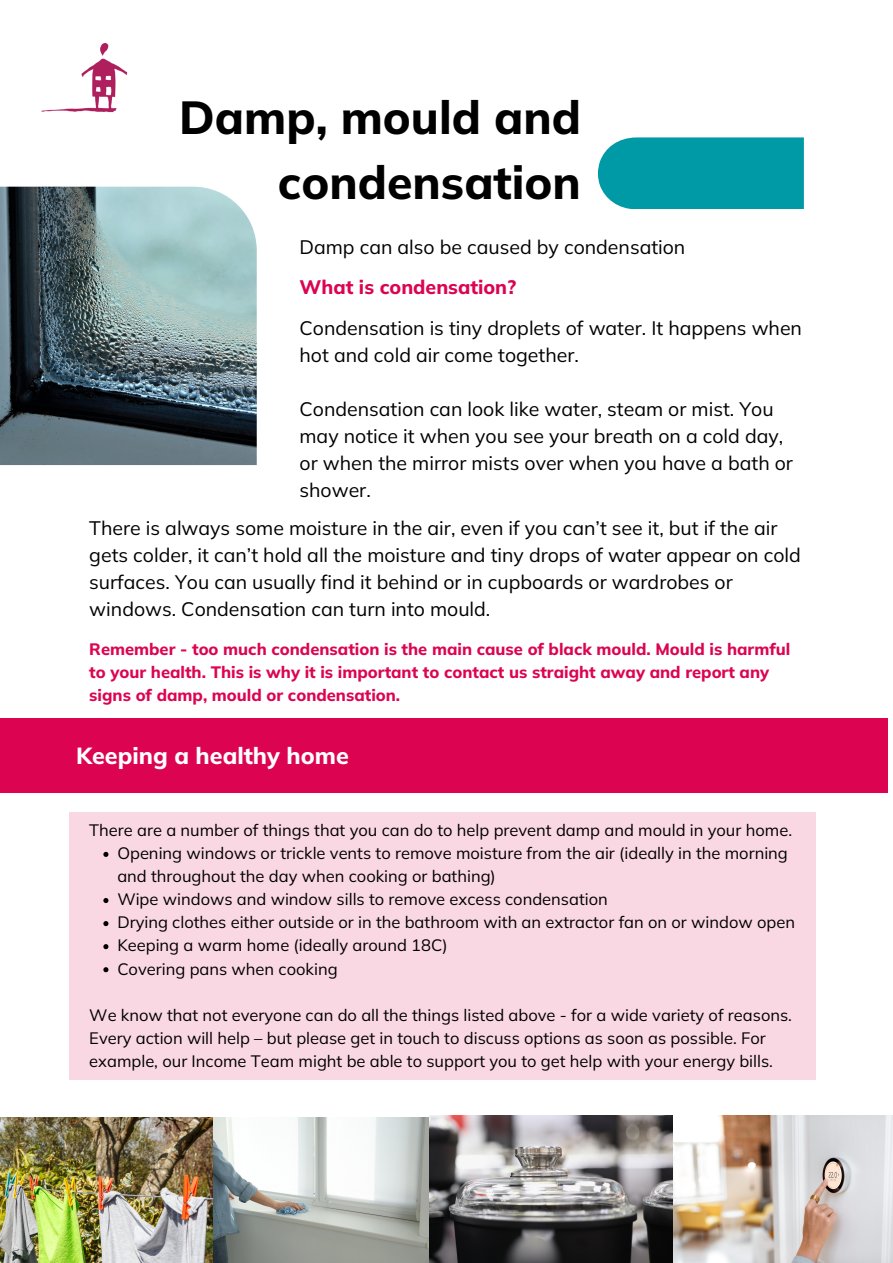
<style>
.page{position:relative;width:893px;height:1263px;background:#fff}
.page>*{position:absolute;margin:0;border:0;box-sizing:border-box;transform-origin:0 0}
.t1{font:800 46.28px/64.7px "Mulish";color:#000;text-align:right}
.t2{font:800 23.25px "Mulish";color:#fff}
.t3{font:19.5px/27px "Mulish";color:#000}
.t4{font:800 19.5px "Mulish";color:#dc0451}
.t5{font:16.5px/23.1px "Mulish";color:#000}
.t6{font:800 16.5px/23.1px "Mulish";color:#dc0451}
</style>
<div class="page">
<div style="left:598px;top:137px;width:206px;height:72px;background:#009aa6"></div>
<img style="left:0;top:187px;width:257px;height:278px">
<img style="left:42px;top:42px;width:86px;height:71px">
<div style="left:0;top:718px;width:887px;height:75px;background:#dc0451"></div>
<img style="left:0;top:1117px;width:429px;height:146px">
<img style="left:429px;top:1115px;width:464px;height:148px">
<div style="left:70px;top:812px;width:746px;height:268px;background:#f9d7e3"></div>
<svg style="left:103px;top:852px;width:5px;height:5px"></svg>
<svg style="left:103px;top:898px;width:5px;height:5px"></svg>
<svg style="left:103px;top:921px;width:5px;height:5px"></svg>
<svg style="left:103px;top:944px;width:5px;height:5px"></svg>
<svg style="left:103px;top:967px;width:5px;height:5px"></svg>
<p class="t1" style="left:179px;top:85px;width:403px">Damp, mould and condensation</p>
<p class="t3" style="left:299px;top:233px;width:387px">Damp can also be caused by condensation</p>
<p class="t4" style="left:299px;top:275px;width:218px">What is condensation?</p>
<p class="t3" style="left:299px;top:314px;width:504px">Condensation is tiny droplets of water. It happens when hot and cold air come together.</p>
<p class="t3" style="left:299px;top:395px;width:495px">Condensation can look like water, steam or mist. You may notice it when you see your breath on a cold day, or when the mirror mists over when you have a bath or shower.</p>
<p class="t3" style="left:89px;top:514px;width:713px">There is always some moisture in the air, even if you can’t see it, but if the air gets colder, it can’t hold all the moisture and tiny drops of water appear on cold surfaces. You can usually find it behind or in cupboards or wardrobes or windows. Condensation can turn into mould.</p>
<p class="t6" style="left:89px;top:637px;width:702px">Remember - too much condensation is the main cause of black mould. Mould is harmful to your health. This is why it is important to contact us straight away and report any signs of damp, mould or condensation.</p>
<p class="t2" style="left:76px;top:740px;width:274px">Keeping a healthy home</p>
<p class="t5" style="left:89px;top:818px;width:704px">There are a number of things that you can do to help prevent damp and mould in your home.</p>
<p class="t5" style="left:117px;top:841px;width:672px">Opening windows or trickle vents to remove moisture from the air (ideally in the morning and throughout the day when cooking or bathing)</p>
<p class="t5" style="left:117px;top:887px;width:492px">Wipe windows and window sills to remove excess condensation</p>
<p class="t5" style="left:117px;top:910px;width:679px">Drying clothes either outside or in the bathroom with an extractor fan on or window open</p>
<p class="t5" style="left:117px;top:934px;width:332px">Keeping a warm home (ideally around 18C)</p>
<p class="t5" style="left:117px;top:957px;width:222px">Covering pans when cooking</p>
<p class="t5" style="left:89px;top:1003px;width:704px">We know that not everyone can do all the things listed above - for a wide variety of reasons.<br>Every action will help – but please get in touch to discuss options as soon as possible. For example, our Income Team might be able to support you to get help with your energy bills.</p>
</div>
